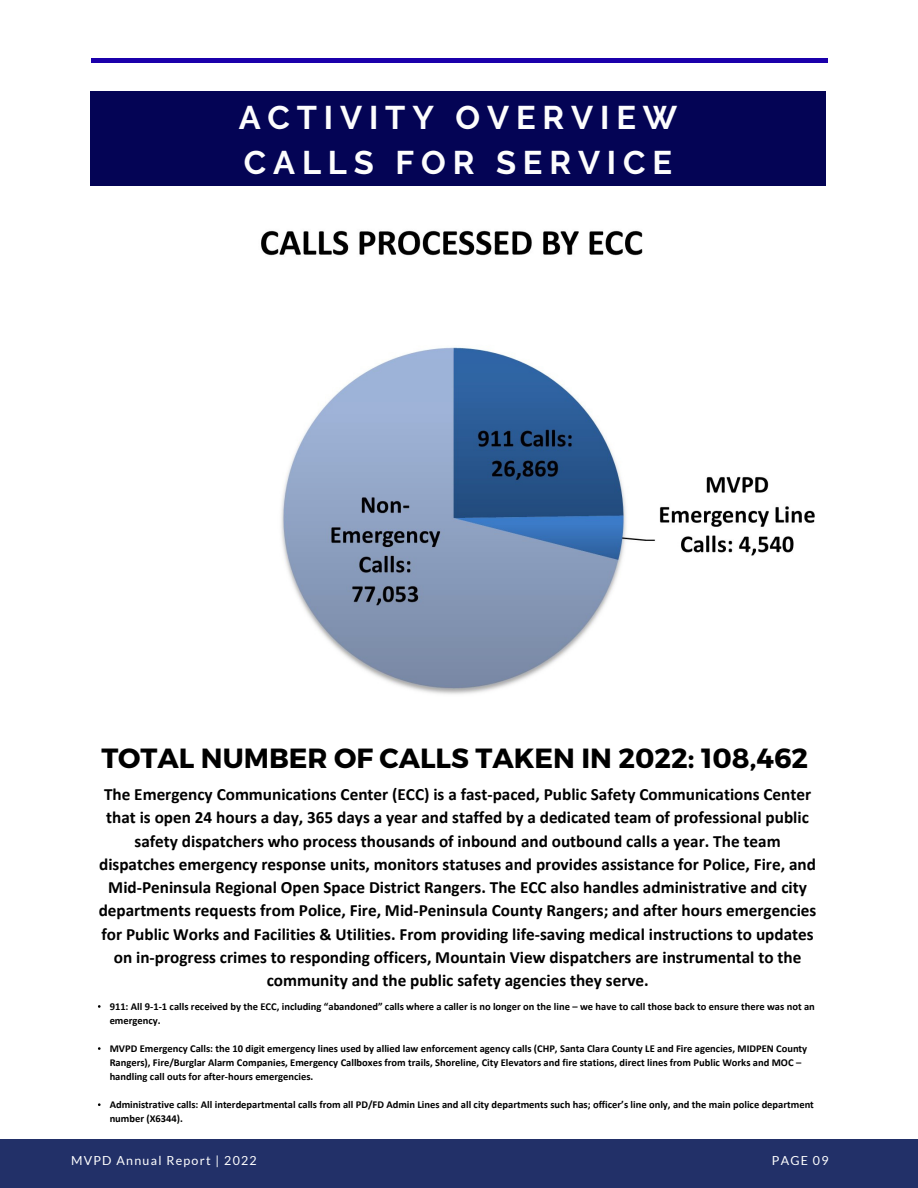
<style>
.page{position:relative;width:918px;height:1188px;background:#fff}
.page>*{position:absolute;margin:0;border:0;box-sizing:border-box;transform-origin:0 0}
.t1{font:700 32.7px "Raleway";letter-spacing:.21em;color:#fdfdfd}
.t2{font:700 27.75px "Montserrat";color:#000}
.t3{font:700 17.25px/23.2px "Calibri";color:#000;text-align:center}
.t4{font:12.45px "Lato";letter-spacing:.1em;color:#fff}
.t5{font:700 10.5px/14.1px "Calibri";color:#000}
</style>
<div class="page">
<hr style="left:91px;top:59px;width:736px;height:3px;background:#1b00ab">
<div style="left:91px;top:92px;width:734px;height:93px;background:#040455"></div>
<div style="left:0;top:1139px;width:918px;height:49px;background:#223068"></div>
<img style="left:261px;top:230px;width:554px;height:464px">
<p class="t1" style="left:239px;top:98px;width:440px">ACTIVITY OVERVIEW</p>
<p class="t1" style="left:244px;top:143px;width:430px">CALLS FOR SERVICE</p>
<p class="t2" style="left:101px;top:740px;width:708px">TOTAL NUMBER OF CALLS TAKEN IN 2022: 108,462</p>
<p class="t3" style="left:99px;top:784px;width:719px">The Emergency Communications Center (ECC) is a fast-paced, Public Safety Communications Center that is open 24 hours a day, 365 days a year and staffed by a dedicated team of professional public safety dispatchers who process thousands of inbound and outbound calls a year. The team dispatches emergency response units, monitors statuses and provides assistance for Police, Fire, and Mid-Peninsula Regional Open Space District Rangers. The ECC also handles administrative and city departments requests from Police, Fire, Mid-Peninsula County Rangers; and after hours emergencies for Public Works and Facilities &amp; Utilities. From providing life-saving medical instructions to updates on in-progress crimes to responding officers, Mountain View dispatchers are instrumental to the community and the public safety agencies they serve.</p>
<p class="t5" style="left:110px;top:1000px;width:707px">911: All 9-1-1 calls received by the ECC, including “abandoned” calls where a caller is no longer on the line – we have to call those back to ensure there was not an emergency.</p>
<p class="t5" style="left:110px;top:1042px;width:699px">MVPD Emergency Calls: the 10 digit emergency lines used by allied law enforcement agency calls (CHP, Santa Clara County LE and Fire agencies, MIDPEN County<br>Rangers), Fire/Burglar Alarm Companies, Emergency Callboxes from trails, Shoreline, City Elevators and fire stations, direct lines from Public Works and MOC – handling call outs for after-hours emergencies.</p>
<p class="t5" style="left:110px;top:1098px;width:706px">Administrative calls: All interdepartmental calls from all PD/FD Admin Lines and all city departments such has; officer’s line only, and the main police department number (X6344).</p>
<p class="t4" style="left:71px;top:1153px;width:187px">MVPD Annual Report | 2022</p>
<p class="t4" style="left:772px;top:1153px;width:58px">PAGE 09</p>
</div>
